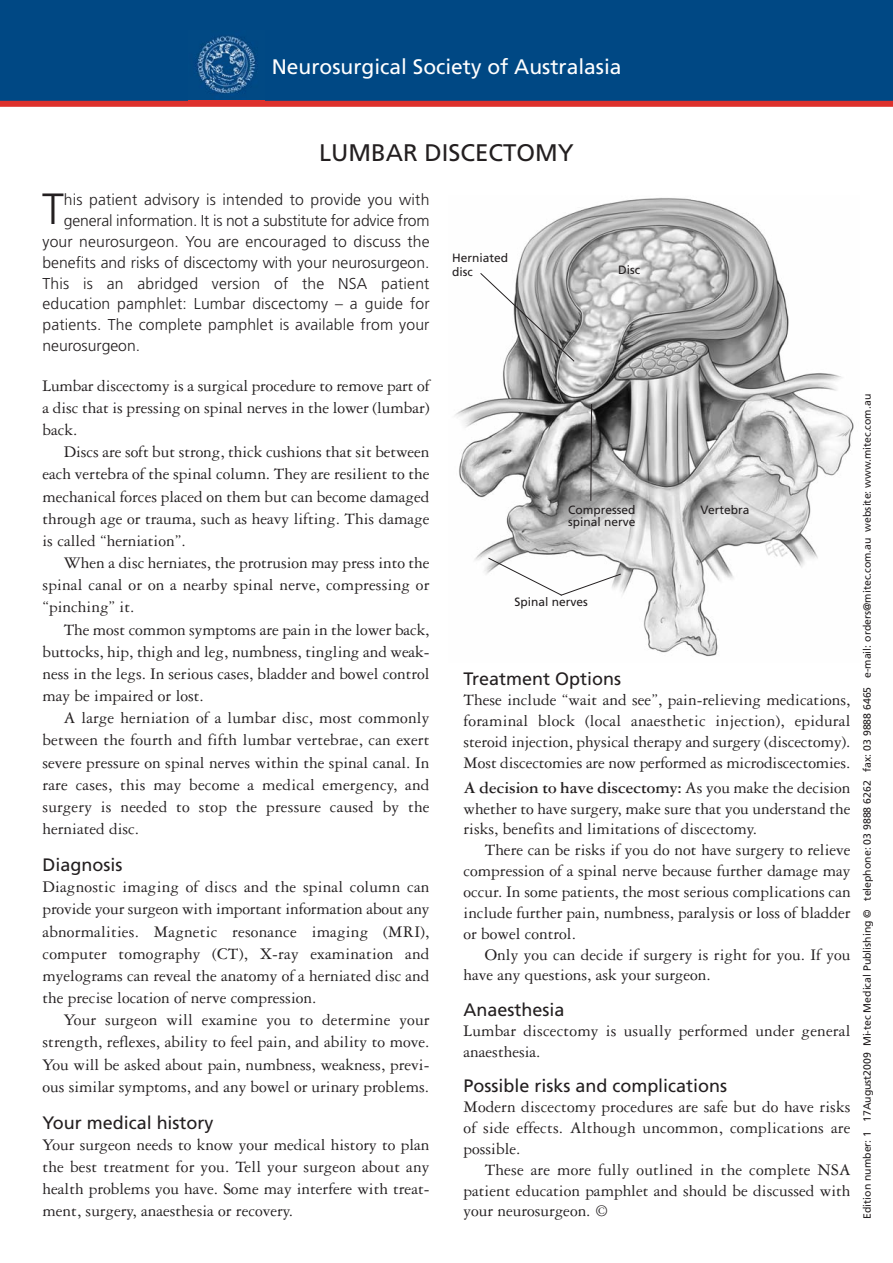
<style>
.page{position:relative;width:893px;height:1263px;background:#fff}
.page>*{position:absolute;margin:0;border:0;box-sizing:border-box;transform-origin:0 0}
.t1{font:300 43.65px "Frutiger";color:#231f20}
.t2{font:24px "Frutiger";color:#231f20}
.t3{font:21px "Frutiger";color:#fff}
.t4{font:18px "Frutiger";color:#231f20}
.t5{font:17.25px/22.2px "Garamond Three";color:#231f20;text-align:justify}
.t6{font:300 15.75px "Frutiger";letter-spacing:.01em;color:#231f20}
.t7{font:300 15.75px "Frutiger";letter-spacing:-.01em;color:#231f20}
.t8{font:12px/14.4px "Frutiger";color:#231f20}
.t9{font:10.5px "Frutiger";color:#231f20}
.s1{font-weight:700}
</style>
<div class="page">
<img style="left:455px;top:198px;width:399px;height:459px">
<svg style="left:479px;top:272px;width:96px;height:90px"></svg>
<svg style="left:487px;top:557px;width:135px;height:39px"></svg>
<svg style="left:590px;top:403px;width:2px;height:99px"></svg>
<div style="left:0;top:0;width:892px;height:102px;background:#004884"></div>
<div style="left:0;top:101px;width:892px;height:6px;background:#dd312d"></div>
<img style="left:188px;top:36px;width:76px;height:65px">
<p class="t3" style="left:272px;top:59px;width:351px">Neurosurgical Society of Australasia</p>
<h2 class="t2" style="left:319px;top:143px;width:256px">LUMBAR DISCECTOMY</h2>
<h1 class="t1" style="left:42px;top:191px;width:23px">T</h1>
<p class="t6" style="left:64px;top:193px;width:367px">his patient advisory is intended to provide you with</p>
<p class="t7" style="left:64px;top:214px;width:367px">general information. It is not a substitute for advice from</p>
<p class="t6" style="left:43px;top:235px;width:388px">your neurosurgeon. You are encouraged to discuss the</p>
<p class="t6" style="left:43px;top:256px;width:388px">benefits and risks of discectomy with your neurosurgeon.</p>
<p class="t6" style="left:43px;top:277px;width:388px">This is an abridged version of the NSA patient</p>
<p class="t6" style="left:43px;top:298px;width:388px">education pamphlet: Lumbar discectomy – a guide for</p>
<p class="t6" style="left:43px;top:319px;width:388px">patients. The complete pamphlet is available from your</p>
<p class="t6" style="left:43px;top:340px;width:99px">neurosurgeon.</p>
<p class="t5" style="left:43px;top:376px;width:388px">Lumbar discectomy is a surgical procedure to remove part of a disc that is pressing on spinal nerves in the lower (lumbar) back.</p>
<p class="t5" style="left:43px;top:442px;width:388px;text-indent:21px">Discs are soft but strong, thick cushions that sit between each vertebra of the spinal column. They are resilient to the mechanical forces placed on them but can become damaged through age or trauma, such as heavy lifting. This damage is called “herniation”.</p>
<p class="t5" style="left:43px;top:553px;width:388px;text-indent:21px">When a disc herniates, the protrusion may press into the spinal canal or on a nearby spinal nerve, compressing or “pinching” it.</p>
<p class="t5" style="left:43px;top:620px;width:389px;text-indent:21px">The most common symptoms are pain in the lower back, buttocks, hip, thigh and leg, numbness, tingling and weak&shy;ness in the legs. In serious cases, bladder and bowel control may be impaired or lost.</p>
<p class="t5" style="left:43px;top:708px;width:389px;text-indent:21px">A large herniation of a lumbar disc, most commonly between the fourth and fifth lumbar vertebrae, can exert severe pressure on spinal nerves within the spinal canal. In rare cases, this may become a medical emergency, and surgery is needed to stop the pressure caused by the herniated disc.</p>
<p class="t4" style="left:43px;top:858px;width:81px">Diagnosis</p>
<p class="t5" style="left:43px;top:877px;width:388px">Diagnostic imaging of discs and the spinal column can provide your surgeon with important information about any abnormalities. Magnetic resonance imaging (MRI), computer tomography (CT), X-ray examination and myelograms can reveal the anatomy of a herniated disc and the precise location of nerve compression.</p>
<p class="t5" style="left:43px;top:1010px;width:388px;text-indent:21px">Your surgeon will examine you to determine your strength, reflexes, ability to feel pain, and ability to move.<br>You will be asked about pain, numbness, weakness, previ&shy;ous similar symptoms, and any bowel or urinary problems.</p>
<p class="t4" style="left:43px;top:1115px;width:173px">Your medical history</p>
<p class="t5" style="left:43px;top:1135px;width:388px">Your surgeon needs to know your medical history to plan the best treatment for you. Tell your surgeon about any health problems you have. Some may interfere with treat&shy;ment, surgery, anaesthesia or recovery.</p>
<p class="t8" style="left:452px;top:251px;width:57px">Herniated disc</p>
<p class="t8" style="left:618px;top:264px;width:23px">Disc</p>
<p class="t8" style="left:568px;top:503px;width:69px">Compressed</p>
<p class="t8" style="left:701px;top:503px;width:50px">Vertebra</p>
<p class="t8" style="left:568px;top:515px;width:69px">spinal nerve</p>
<p class="t8" style="left:514px;top:595px;width:75px">Spinal nerves</p>
<p class="t4" style="left:463px;top:672px;width:159px">Treatment Options</p>
<p class="t5" style="left:463px;top:691px;width:388px;line-height:20.9px">These include “wait and see”, pain-relieving medications, foraminal block (local anaesthetic injection), epidural steroid injection, physical therapy and surgery (discectomy).<br>Most discectomies are now performed as microdiscectomies.</p>
<p class="t5" style="left:463px;top:779px;width:388px;line-height:20.9px"><span class="s1">A decision to have discectomy:</span> As you make the decision whether to have surgery, make sure that you understand the risks, benefits and limitations of discectomy.</p>
<p class="t5" style="left:463px;top:841px;width:389px;line-height:20.9px;text-indent:21px">There can be risks if you do not have surgery to relieve compression of a spinal nerve because further damage may occur. In some patients, the most serious complications can include further pain, numbness, paralysis or loss of bladder or bowel control.</p>
<p class="t5" style="left:463px;top:945px;width:388px;line-height:20.9px;text-indent:21px">Only you can decide if surgery is right for you. If you have any questions, ask your surgeon.</p>
<p class="t4" style="left:463px;top:1003px;width:102px">Anaesthesia</p>
<p class="t5" style="left:463px;top:1022px;width:388px;line-height:20.9px">Lumbar discectomy is usually performed under general anaesthesia.</p>
<p class="t4" style="left:463px;top:1079px;width:265px">Possible risks and complications</p>
<p class="t5" style="left:463px;top:1098px;width:388px;line-height:20.9px">Modern discectomy procedures are safe but do have risks of side effects. Although uncommon, complications are possible.</p>
<p class="t5" style="left:463px;top:1161px;width:388px;line-height:20.9px;text-indent:21px">These are more fully outlined in the complete NSA patient education pamphlet and should be discussed with your neurosurgeon. ©</p>
<p class="t9" style="left:863px;top:1219px;width:826px;rotate:-90deg">Edition number: 1 17August2009 Mi-tec Medical Publishing © telephone: 03 9888 6262 fax: 03 9888 6465 e-mail: orders@mitec.com.au website: www.mitec.com.au</p>
</div>
